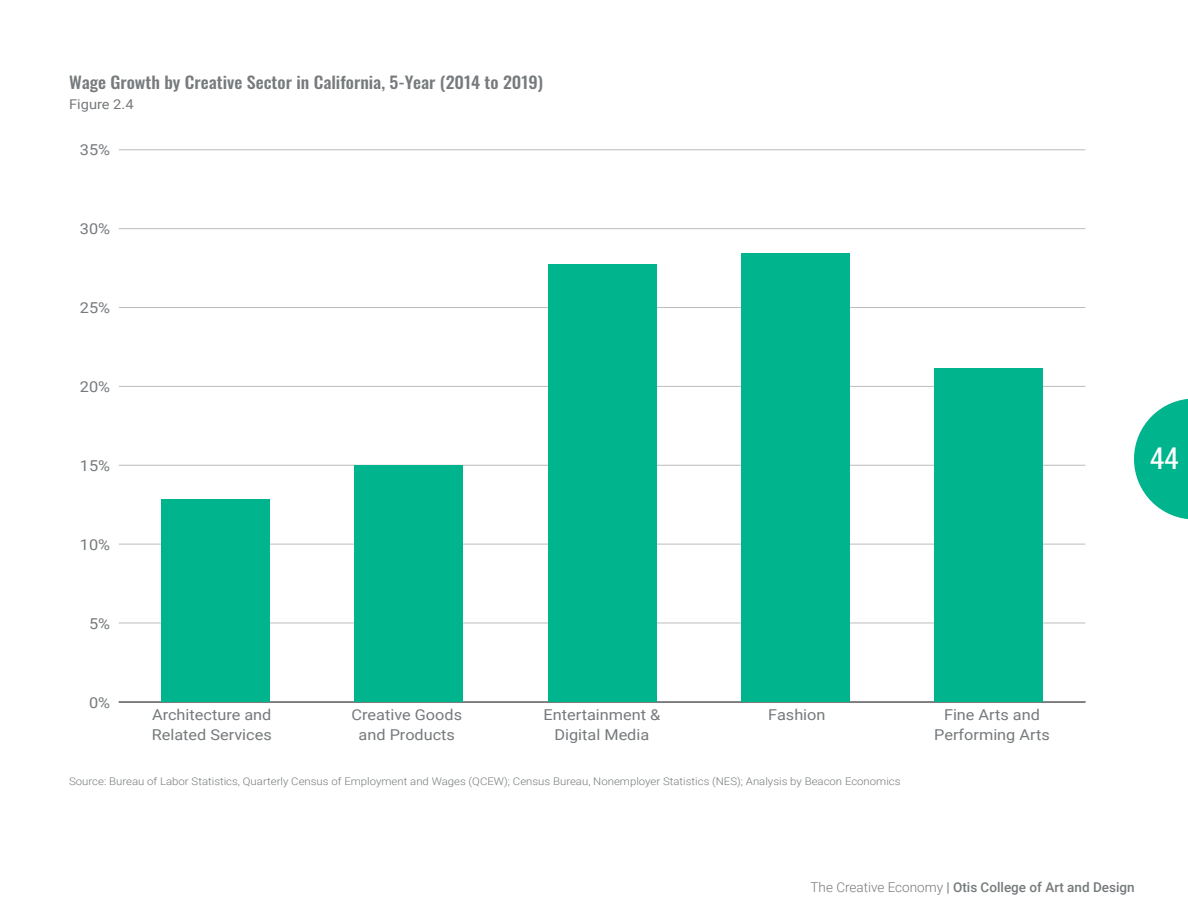
<style>
.page{position:relative;width:1188px;height:918px;background:#fff}
.page>*{position:absolute;margin:0;border:0;box-sizing:border-box;transform-origin:0 0}
.t1{font:30px "Roboto Condensed";color:#fff}
.t2{font:16.5px "Oswald";color:#767a7c;scale:1.09 1}
.t3{font:15px/19.5px "Roboto";color:#767a7c;text-align:center;scale:1.09 1}
.t4{font:500 13.5px "Roboto";color:#767a7c}
.t5{font:13.5px "Roboto";color:#767a7c;scale:1.09 1}
.t6{font:300 10.5px "Roboto";color:#767a7c;scale:1.09 1}
.s1{font-weight:300}
.s2{font-weight:400}
</style>
<div class="page">
<svg style="left:1134px;top:399px;width:54px;height:120px"></svg>
<hr style="left:119px;top:701px;width:966px;height:2px;background:#000">
<hr style="left:119px;top:701px;width:966px;height:1px;background:#bbbcbb">
<hr style="left:119px;top:623px;width:966px;height:1px;background:#bbbcbb">
<hr style="left:119px;top:544px;width:966px;height:1px;background:#bbbcbb">
<hr style="left:119px;top:465px;width:966px;height:1px;background:#bbbcbb">
<hr style="left:119px;top:386px;width:966px;height:1px;background:#bbbcbb">
<hr style="left:119px;top:307px;width:966px;height:1px;background:#bbbcbb">
<hr style="left:119px;top:228px;width:966px;height:1px;background:#bbbcbb">
<hr style="left:119px;top:149px;width:966px;height:1px;background:#bbbcbb">
<div style="left:161px;top:499px;width:109px;height:203px;background:#00b48d"></div>
<div style="left:355px;top:465px;width:108px;height:237px;background:#00b48d"></div>
<div style="left:548px;top:265px;width:108px;height:437px;background:#00b48d"></div>
<div style="left:741px;top:254px;width:109px;height:448px;background:#00b48d"></div>
<div style="left:935px;top:369px;width:108px;height:333px;background:#00b48d"></div>
<h2 class="t2" style="left:69px;top:68px;width:436px">Wage Growth by Creative Sector in California, 5-Year (2014 to 2019)</h2>
<p class="t5" style="left:69px;top:95px;width:61px">Figure 2.4</p>
<h3 class="t3" style="left:80px;top:139px;width:29px">35%</h3>
<h3 class="t3" style="left:80px;top:218px;width:29px">30%</h3>
<h3 class="t3" style="left:80px;top:297px;width:29px">25%</h3>
<h3 class="t3" style="left:80px;top:376px;width:29px">20%</h3>
<h3 class="t3" style="left:80px;top:456px;width:29px">15%</h3>
<h3 class="t3" style="left:80px;top:535px;width:29px">10%</h3>
<h3 class="t3" style="left:89px;top:614px;width:21px">5%</h3>
<h3 class="t3" style="left:89px;top:693px;width:21px">0%</h3>
<h3 class="t3" style="left:352px;top:704px;width:103px">Creative Goods and Products</h3>
<h3 class="t3" style="left:768px;top:704px;width:54px">Fashion</h3>
<h3 class="t3" style="left:934px;top:704px;width:108px">Fine Arts and<br>Performing Arts</h3>
<p class="t6" style="left:69px;top:774px;width:764px">Source: Bureau of Labor Statistics, Quarterly Census of Employment and Wages (QCEW); Census Bureau, Nonemployer Statistics (NES); Analysis by Beacon Economics</p>
<h3 class="t3" style="left:152px;top:704px;width:112px;text-align:left">Architecture and<br>Related Services</h3>
<h3 class="t3" style="left:544px;top:704px;width:109px">Entertainment &amp;<br>Digital Media</h3>
<h1 class="t1" style="left:1150px;top:438px;width:31px">44</h1>
<p class="t4" style="left:811px;top:878px;width:326px"><span class="s1">The Creative Economy</span> <span class="s2">|</span> Otis College of Art and Design</p>
</div>
